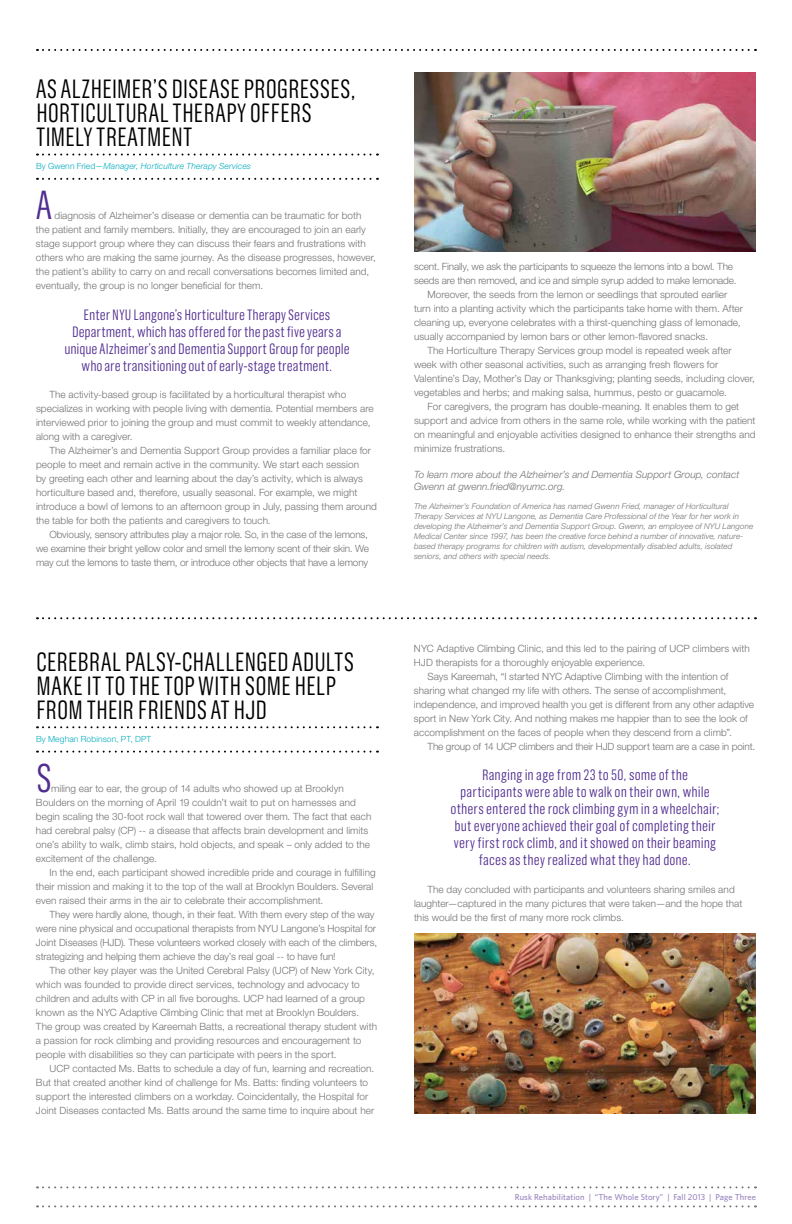
<style>
.page{position:relative;width:792px;height:1224px;background:#fff}
.page>*{position:absolute;margin:0;border:0;box-sizing:border-box;transform-origin:0 0}
.t1{font:300 40px "Grotzec Head Condensed";color:#522e91}
.t2{font:300 26.3px/24px "Grotzec Head Condensed";letter-spacing:-.005em;color:#000}
.t3{font:300 15px/17px "Grotzec Head Condensed";letter-spacing:.005em;color:#522e91;text-align:center}
.t4{font:300 10px/14px "Helvetica Neue LT Std";letter-spacing:.005em;color:#717073}
.t5{font:italic 300 10px/12px "Helvetica Neue LT Std";letter-spacing:.005em;color:#717073}
.t6{font:500 8.5px "Whitney";letter-spacing:.01em;color:#9782bd}
.t7{font:italic 300 8.5px "Helvetica Neue LT Std";letter-spacing:.01em;color:#00abbd}
.t8{font:300 8.5px "Helvetica Neue LT Std";letter-spacing:.015em;color:#00abbd}
.t9{font:italic 300 8px/10px "Helvetica Neue LT Std";letter-spacing:.015em;color:#717073}
.s1{font-style:normal}
</style>
<div class="page">
<svg style="left:37px;top:1186px;width:719px;height:2px"></svg>
<svg style="left:37px;top:1205px;width:719px;height:2px"></svg>
<svg style="left:37px;top:154px;width:341px;height:2px"></svg>
<svg style="left:37px;top:178px;width:341px;height:2px"></svg>
<svg style="left:37px;top:49px;width:719px;height:2px"></svg>
<svg style="left:37px;top:617px;width:719px;height:2px"></svg>
<img style="left:414px;top:72px;width:342px;height:180px">
<svg style="left:37px;top:726px;width:341px;height:2px"></svg>
<svg style="left:37px;top:751px;width:341px;height:2px"></svg>
<img style="left:414px;top:933px;width:342px;height:180px">
<h2 class="t2" style="left:36px;top:77px;width:321px">AS ALZHEIMER’S DISEASE PROGRESSES,<br>HORTICULTURAL THERAPY OFFERS<br>TIMELY TREATMENT</h2>
<p class="t7" style="left:36px;top:161px;width:217px"><span class="s1">By Gwenn Fried—</span>Manager, Horticulture Therapy Services</p>
<h1 class="t1" style="left:36px;top:183px;width:17px">A</h1>
<p class="t4" style="left:36px;top:209px;width:342px;text-indent:19px">diagnosis of Alzheimer’s disease or dementia can be traumatic for both the patient and family members. Initially, they are encouraged to join an early stage support group where they can discuss their fears and frustrations with others who are making the same journey. As the disease progresses, however, the patient’s ability to carry on and recall conversations becomes limited and, eventually, the group is no longer beneficial for them.</p>
<h3 class="t3" style="left:64px;top:306px;width:287px">Enter NYU Langone’s Horticulture Therapy Services Department, which has offered for the past five years a unique Alzheimer’s and Dementia Support Group for people who are transitioning out of early-stage treatment.</h3>
<p class="t4" style="left:36px;top:388px;width:339px;text-indent:14px">The activity-based group is facilitated by a horticultural therapist who specializes in working with people living with dementia. Potential members are interviewed prior to joining the group and must commit to weekly attendance, along with a caregiver.</p>
<p class="t4" style="left:36px;top:444px;width:342px;text-indent:14px">The Alzheimer’s and Dementia Support Group provides a familiar place for people to meet and remain active in the community. We start each session<br>by greeting each other and learning about the day’s activity, which is always horticulture based and, therefore, usually seasonal. For example, we might introduce a bowl of lemons to an afternoon group in July, passing them around the table for both the patients and caregivers to touch.</p>
<p class="t4" style="left:36px;top:528px;width:334px;text-align:justify;text-indent:14px">Obviously, sensory attributes play a major role. So, in the case of the lemons, we examine their bright yellow color and smell the lemony scent of their skin. We may cut the lemons to taste them, or introduce other objects that have a lemony</p>
<h2 class="t2" style="left:36px;top:649px;width:320px">CEREBRAL PALSY-CHALLENGED ADULTS<br>MAKE IT TO THE TOP WITH SOME HELP<br>FROM THEIR FRIENDS AT HJD</h2>
<p class="t8" style="left:36px;top:734px;width:117px">By Meghan Robinson, PT, DPT</p>
<h1 class="t1" style="left:36px;top:755px;width:17px">S</h1>
<p class="t4" style="left:36px;top:781px;width:337px;text-indent:15px">miling ear to ear, the group of 14 adults who showed up at Brooklyn Boulders on the morning of April 19 couldn’t wait to put on harnesses and begin scaling the 30-foot rock wall that towered over them. The fact that each had cerebral palsy (CP) -- a disease that affects brain development and limits one’s ability to walk, climb stairs, hold objects, and speak – only added to the excitement of the challenge.</p>
<p class="t4" style="left:36px;top:865px;width:341px;text-indent:14px">In the end, each participant showed incredible pride and courage in fulfilling their mission and making it to the top of the wall at Brooklyn Boulders. Several even raised their arms in the air to celebrate their accomplishment.</p>
<p class="t4" style="left:36px;top:907px;width:343px;text-indent:14px">They were hardly alone, though, in their feat. With them every step of the way were nine physical and occupational therapists from NYU Langone’s Hospital for Joint Diseases (HJD). These volunteers worked closely with each of the climbers, strategizing and helping them achieve the day’s real goal -- to have fun!</p>
<p class="t4" style="left:36px;top:963px;width:343px;text-indent:14px">The other key player was the United Cerebral Palsy (UCP) of New York City, which was founded to provide direct services, technology and advocacy to children and adults with CP in all five boroughs. UCP had learned of a group known as the NYC Adaptive Climbing Clinic that met at Brooklyn Boulders.<br>The group was created by Kareemah Batts, a recreational therapy student with a passion for rock climbing and providing resources and encouragement to people with disabilities so they can participate with peers in the sport.</p>
<p class="t4" style="left:36px;top:1061px;width:340px;text-indent:14px">UCP contacted Ms. Batts to schedule a day of fun, learning and recreation.<br>But that created another kind of challenge for Ms. Batts: finding volunteers to support the interested climbers on a workday. Coincidentally, the Hospital for Joint Diseases contacted Ms. Batts around the same time to inquire about her</p>
<p class="t4" style="left:414px;top:259px;width:321px">scent. Finally, we ask the participants to squeeze the lemons into a bowl. The</p>
<p class="t4" style="left:414px;top:273px;width:324px">seeds are then removed, and ice and simple syrup added to make lemonade.</p>
<p class="t4" style="left:428px;top:287px;width:301px">Moreover, the seeds from the lemon or seedlings that sprouted earlier</p>
<p class="t4" style="left:414px;top:301px;width:331px">turn into a planting activity which the participants take home with them. After</p>
<p class="t4" style="left:414px;top:315px;width:328px">cleaning up, everyone celebrates with a thirst-quenching glass of lemonade,</p>
<p class="t4" style="left:414px;top:329px;width:296px">usually accompanied by lemon bars or other lemon-flavored snacks.</p>
<p class="t4" style="left:428px;top:343px;width:306px">The Horticulture Therapy Services group model is repeated week after</p>
<p class="t4" style="left:414px;top:357px;width:306px">week with other seasonal activities, such as arranging fresh flowers for</p>
<p class="t4" style="left:414px;top:371px;width:343px">Valentine’s Day, Mother’s Day or Thanksgiving; planting seeds, including clover,</p>
<p class="t4" style="left:414px;top:385px;width:314px">vegetables and herbs; and making salsa, hummus, pesto or guacamole.</p>
<p class="t4" style="left:428px;top:399px;width:313px">For caregivers, the program has double-meaning. It enables them to get</p>
<p class="t4" style="left:414px;top:413px;width:343px">support and advice from others in the same role, while working with the patient</p>
<p class="t4" style="left:414px;top:427px;width:343px">on meaningful and enjoyable activities designed to enhance their strengths and</p>
<p class="t4" style="left:414px;top:441px;width:93px">minimize frustrations.</p>
<p class="t5" style="left:414px;top:468px;width:327px">To learn more about the Alzheimer’s and Dementia Support Group, contact<br>Gwenn at gwenn.fried@nyumc.org.</p>
<p class="t9" style="left:414px;top:501px;width:341px">The Alzheimer’s Foundation of America has named Gwenn Fried, manager of Horticultural Therapy Services at NYU Langone, as Dementia Care Professional of the Year for her work in developing the Alzheimer’s and Dementia Support Group. Gwenn, an employee of NYU Langone Medical Center since 1997, has been the creative force behind a number of innovative, nature&shy;based therapy programs for children with autism, developmentally disabled adults, isolated seniors, and others with special needs.</p>
<p class="t4" style="left:414px;top:641px;width:337px">NYC Adaptive Climbing Clinic, and this led to the pairing of UCP climbers with</p>
<p class="t4" style="left:414px;top:655px;width:233px">HJD therapists for a thoroughly enjoyable experience.</p>
<p class="t4" style="left:427px;top:669px;width:303px">Says Kareemah, “I started NYC Adaptive Climbing with the intention of</p>
<p class="t4" style="left:414px;top:683px;width:314px">sharing what changed my life with others. The sense of accomplishment,</p>
<p class="t4" style="left:414px;top:697px;width:342px">independence, and improved health you get is different from any other adaptive</p>
<p class="t4" style="left:414px;top:711px;width:335px">sport in New York City. And nothing makes me happier than to see the look of</p>
<p class="t4" style="left:414px;top:725px;width:320px">accomplishment on the faces of people when they descend from a climb”.</p>
<p class="t4" style="left:427px;top:739px;width:329px">The group of 14 UCP climbers and their HJD support team are a case in point.</p>
<p class="t3" style="left:450px;top:766px;width:271px">Ranging in age from 23 to 50, some of the participants were able to walk on their own, while others entered the rock climbing gym in a wheelchair; but everyone achieved their goal of completing their very first rock climb, and it showed on their beaming faces as they realized what they had done.</p>
<p class="t4" style="left:414px;top:882px;width:330px;text-indent:14px">The day concluded with participants and volunteers sharing smiles and laughter—captured in the many pictures that were taken—and the hope that this would be the first of many more rock climbs.</p>
<p class="t6" style="left:515px;top:1191px;width:243px">Rusk Rehabilitation | “The Whole Story” | Fall 2013 | Page Three</p>
</div>
